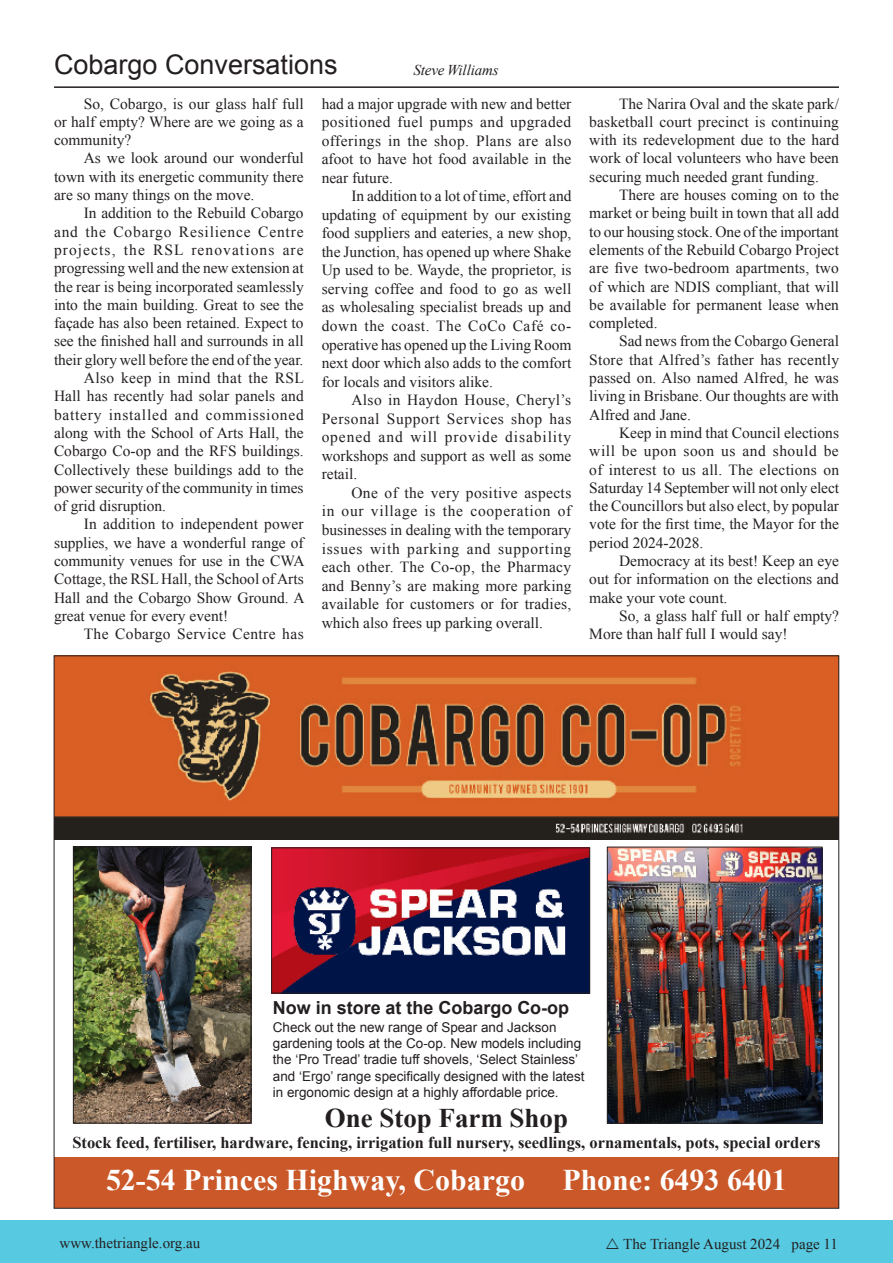
<style>
.page{position:relative;width:893px;height:1263px;background:#fff}
.page>*{position:absolute;margin:0;border:0;box-sizing:border-box;transform-origin:0 0}
.t1{font:700 30px "Times New Roman";color:#fff}
.PageTitle{font:27px "Arial";color:#231f20}
.t2{font:700 27px "Times New Roman";color:#231f20}
.t3{font:700 18px "Arial";color:#231f20}
.t4{font:700 16.5px "Times New Roman";color:#231f20}
.Body_text{font:15.45px/18.3px "Times New Roman";color:#231f20;text-align:justify}
.Body_text-2{font:15.45px "Times New Roman";letter-spacing:.025em;color:#231f20}
.t5{font:15px "Times New Roman";color:#231f20}
.Body_text-3{font:italic 15px "Times New Roman";letter-spacing:-.01em;color:#231f20}
.t6{font:13.5px/16.2px "Arial";color:#231f20}
</style>
<div class="page">
<div style="left:0;top:1220px;width:893px;height:43px;background:#57c9e0"></div>
<hr style="left:54px;top:86px;width:785px;height:2px;background:#231f20">
<div style="left:54px;top:1157px;width:785px;height:51px;background:#ca5828"></div>
<img style="left:56px;top:658px;width:781px;height:182px">
<img style="left:609px;top:849px;width:211px;height:272px">
<div style="left:607px;top:847px;width:215px;height:276px;border:1px solid #231f20"></div>
<img style="left:75px;top:849px;width:174px;height:272px">
<div style="left:73px;top:847px;width:178px;height:276px;border:1px solid #231f20"></div>
<img style="left:273px;top:850px;width:315px;height:141px">
<div style="left:271px;top:848px;width:319px;height:145px;border:1px solid #231f20"></div>
<p class="PageTitle" style="left:54px;top:46px;width:285px">Cobargo Conversations</p>
<p class="Body_text-3" style="left:414px;top:59px;width:87px">Steve Williams</p>
<p class="Body_text" style="left:54px;top:94px;width:251px;text-indent:30px">So, Cobargo, is our glass half full or half empty? Where are we going as a community?</p>
<p class="Body_text" style="left:54px;top:149px;width:251px;text-indent:30px">As we look around our wonderful town with its energetic community there are so many things on the move.</p>
<p class="Body_text" style="left:54px;top:204px;width:251px;text-indent:30px">In addition to the Rebuild Cobargo and the Cobargo Resilience Centre projects, the RSL renovations are progressing well and the new extension at the rear is being incorporated seamlessly into the main building. Great to see the façade has also been retained. Expect to see the finished hall and surrounds in all their glory well before the end of the year.</p>
<p class="Body_text" style="left:54px;top:368px;width:252px;text-indent:30px">Also keep in mind that the RSL Hall has recently had solar panels and battery installed and commissioned along with the School of Arts Hall, the Cobargo Co-op and the RFS buildings.<br>Collectively these buildings add to the power security of the community in times of grid disruption.</p>
<p class="Body_text" style="left:54px;top:515px;width:252px;text-indent:30px">In addition to independent power supplies, we have a wonderful range of community venues for use in the CWA Cottage, the RSL Hall, the School of Arts Hall and the Cobargo Show Ground. A great venue for every event!</p>
<p class="Body_text-2" style="left:84px;top:624px;width:221px">The Cobargo Service Centre has</p>
<p class="Body_text" style="left:322px;top:94px;width:251px">had a major upgrade with new and better positioned fuel pumps and upgraded offerings in the shop. Plans are also afoot to have hot food available in the near future.</p>
<p class="Body_text" style="left:322px;top:187px;width:251px;text-indent:30px">In addition to a lot of time, effort and updating of equipment by our existing food suppliers and eateries, a new shop, the Junction, has opened up where Shake Up used to be. Wayde, the proprietor, is serving coffee and food to go as well as wholesaling specialist breads up and down the coast. The CoCo Café co&shy;operative has opened up the Living Room next door which also adds to the comfort for locals and visitors alike.</p>
<p class="Body_text" style="left:322px;top:390px;width:251px;text-indent:30px">Also in Haydon House, Cheryl’s Personal Support Services shop has opened and will provide disability workshops and support as well as some retail.</p>
<p class="Body_text" style="left:322px;top:483px;width:251px;text-indent:30px">One of the very positive aspects in our village is the cooperation of businesses in dealing with the temporary issues with parking and supporting each other. The Co-op, the Pharmacy and Benny’s are making more parking available for customers or for tradies, which also frees up parking overall.</p>
<p class="Body_text" style="left:589px;top:94px;width:251px;text-indent:30px">The Narira Oval and the skate park/ basketball court precinct is continuing with its redevelopment due to the hard work of local volunteers who have been securing much needed grant funding.</p>
<p class="Body_text" style="left:589px;top:185px;width:251px;text-indent:30px">There are houses coming on to the market or being built in town that all add to our housing stock. One of the important elements of the Rebuild Cobargo Project are five two-bedroom apartments, two of which are NDIS compliant, that will be available for permanent lease when completed.</p>
<p class="Body_text" style="left:589px;top:332px;width:251px;text-indent:30px">Sad news from the Cobargo General Store that Alfred’s father has recently passed on. Also named Alfred, he was living in Brisbane. Our thoughts are with Alfred and Jane.</p>
<p class="Body_text" style="left:589px;top:423px;width:251px;text-indent:30px">Keep in mind that Council elections will be upon soon us and should be of interest to us all. The elections on Saturday 14 September will not only elect the Councillors but also elect, by popular vote for the first time, the Mayor for the period 2024-2028.</p>
<p class="Body_text" style="left:589px;top:551px;width:251px;text-indent:30px">Democracy at its best! Keep an eye out for information on the elections and make your vote count.</p>
<p class="Body_text" style="left:589px;top:606px;width:251px;text-indent:30px">So, a glass half full or half empty?<br>More than half full I would say!</p>
<p class="t3" style="left:273px;top:995px;width:298px">Now in store at the Cobargo Co-op</p>
<p class="t6" style="left:273px;top:1019px;width:313px">Check out the new range of Spear and Jackson gardening tools at the Co-op. New models including the ‘Pro Tread’ tradie tuff shovels, ‘Select Stainless’ and ‘Ergo’ range specifically designed with the latest in ergonomic design at a highly affordable price.</p>
<p class="t2" style="left:325px;top:1099px;width:245px">One Stop Farm Shop</p>
<p class="t4" style="left:72px;top:1131px;width:749px">Stock feed, fertiliser, hardware, fencing, irrigation full nursery, seedlings, ornamentals, pots, special orders</p>
<p class="t1" style="left:106px;top:1159px;width:682px">52-54 Princes Highway, Cobargo Phone: 6493 6401</p>
<p class="t5" style="left:60px;top:1232px;width:142px">www.thetriangle.org.au</p>
<p class="t5" style="left:623px;top:1234px;width:216px">The Triangle August 2024 page 11</p>
</div>
